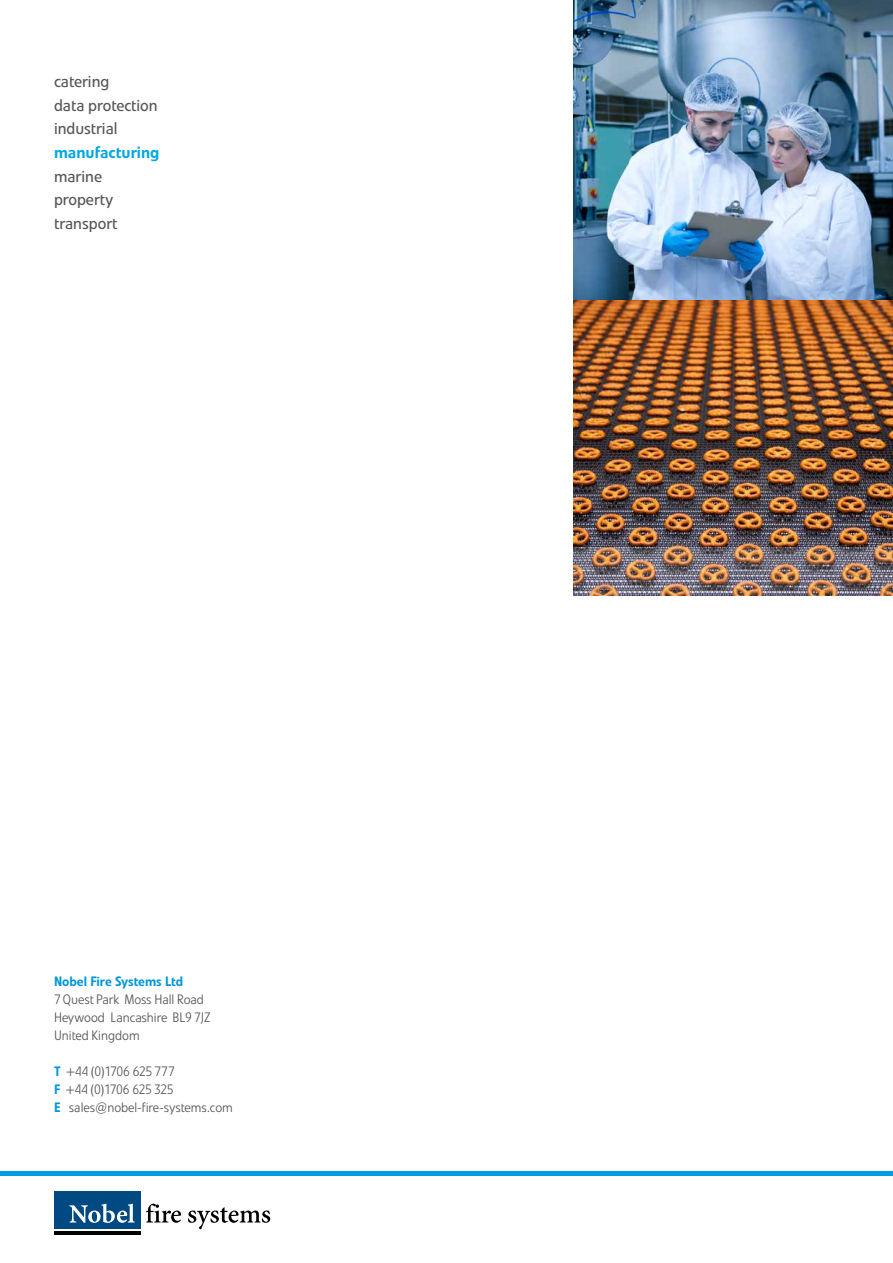
<style>
.page{position:relative;width:893px;height:1263px;background:#fff}
.page>*{position:absolute;margin:0;border:0;box-sizing:border-box;transform-origin:0 0}
.t1{font:16.65px/23.5px "Evo BQ";color:#575756}
.t2{font:500 16.65px "Evo BQ";color:#00a8e4}
.t3{font:300 13.5px/18px "Evo BQ";color:#575756}
.t4{font:500 13.5px "Evo BQ";color:#0095db}
.s1{font-weight:500;color:#0095db}
</style>
<div class="page">
<img style="left:574px;top:299px;width:319px;height:248px">
<div style="left:54px;top:1192px;width:87px;height:37px;background:#004982"></div>
<hr style="left:54px;top:1232px;width:87px;height:3px;background:#000">
<svg style="left:69px;top:1204px;width:66px;height:19px"></svg>
<svg style="left:146px;top:1203px;width:35px;height:20px"></svg>
<svg style="left:188px;top:1207px;width:82px;height:22px"></svg>
<img style="left:574px;top:0;width:319px;height:299px">
<hr style="left:0;top:1171px;width:893px;height:4px;background:#009ee0">
<img style="left:573px;top:547px;width:320px;height:49px">
<p class="t1" style="left:54px;top:70px;width:105px">catering<br>data protection industrial</p>
<p class="t2" style="left:54px;top:142px;width:107px">manufacturing</p>
<p class="t1" style="left:54px;top:164px;width:65px">marine property transport</p>
<p class="t4" style="left:54px;top:973px;width:131px">Nobel Fire Systems Ltd</p>
<p class="t3" style="left:54px;top:991px;width:158px">7 Quest Park Moss Hall Road<br>Heywood Lancashire BL9 7JZ<br>United Kingdom</p>
<p class="t3" style="left:54px;top:1063px;width:180px"><span class="s1">T</span> +44 (0)1706 625 777<br><span class="s1">F</span> +44 (0)1706 625 325<br><span class="s1">E</span> sales@nobel-fire-systems.com</p>
</div>
